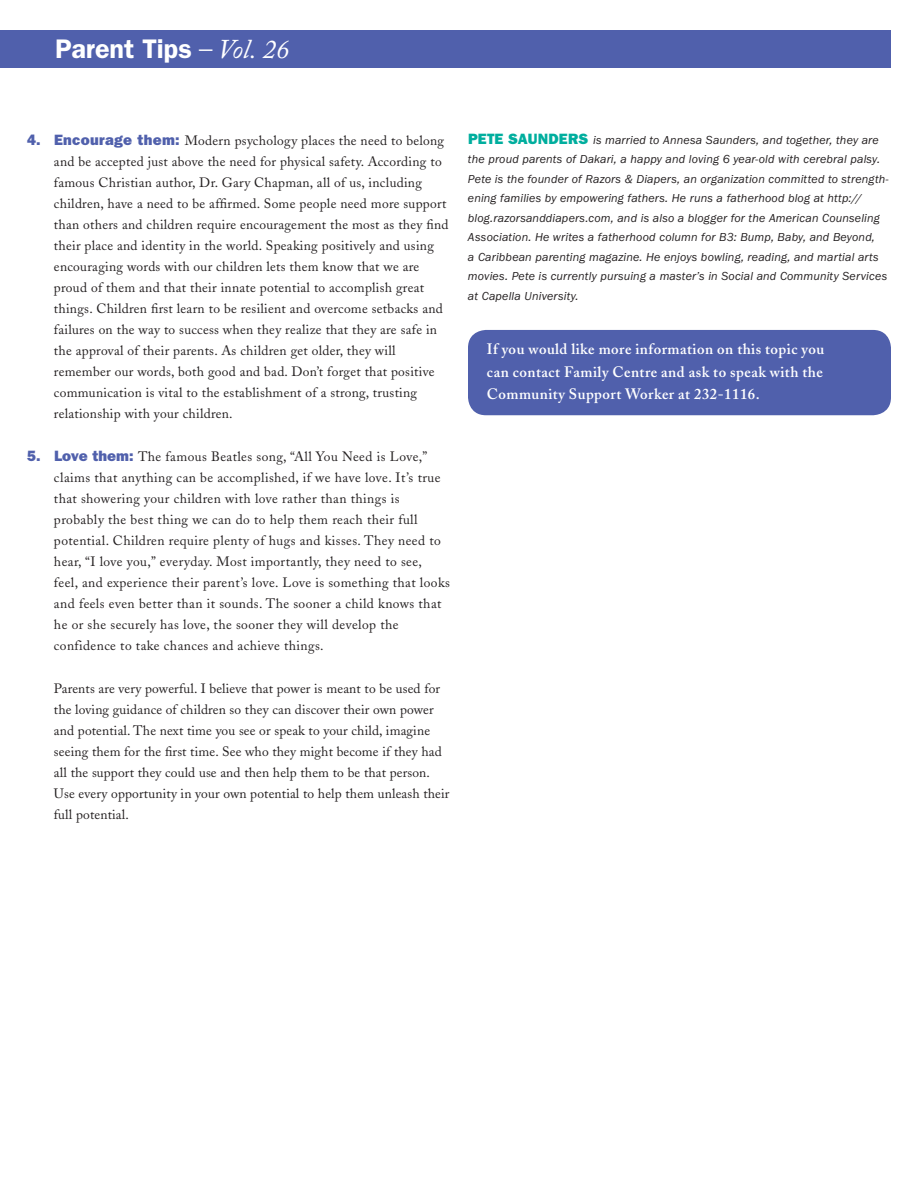
<style>
.page{position:relative;width:918px;height:1188px;background:#fff}
.page>*{position:absolute;margin:0;border:0;box-sizing:border-box;transform-origin:0 0}
.t1{font:600 27px "ITC Franklin Gothic Std";letter-spacing:-.005em;color:#fff}
.t2{font:600 15px/22.5px "Adobe Caslon";letter-spacing:.03em;color:#fff;text-align:justify}
.t3{font:13.5px/21px "Adobe Caslon";letter-spacing:.02em;color:#231f20}
.t4{font:italic 12px/19.5px "ITC Franklin Gothic Std";letter-spacing:.015em;color:#231f20}
.s1{font-family:"Adobe Caslon";font-weight:400;font-style:italic}
.s2{font-family:"ITC Franklin Gothic Std Hvy";font-size:15px;color:#5060ac}
.s3{font-family:"ITC Franklin Gothic Std Hvy";font-style:normal;font-size:15px;color:#00ae9e}
</style>
<div class="page">
<div style="left:0;top:30px;width:891px;height:37px;background:#5060ac"></div>
<div style="left:468px;top:330px;width:423px;height:85px;background:#5060ac;border-radius:18px"></div>
<h1 class="t1" style="left:55px;top:33px;width:236px">Parent Tips <span class="s1">– Vol. 26</span></h1>
<p class="t3" style="left:54px;top:131px;width:396px;text-indent:-27px"><span class="s2">4. Encourage them:</span> Modern psychology places the need to belong and be accepted just above the need for physical safety. According to famous Christian author, Dr. Gary Chapman, all of us, including children, have a need to be affirmed. Some people need more support than others and children require encouragement the most as they find their place and identity in the world. Speaking positively and using encouraging words with our children lets them know that we are proud of them and that their innate potential to accomplish great things. Children first learn to be resilient and overcome setbacks and failures on the way to success when they realize that they are safe in the approval of their parents. As children get older, they will remember our words, both good and bad. Don’t forget that positive communication is vital to the establishment of a strong, trusting relationship with your children.</p>
<p class="t3" style="left:54px;top:446px;width:397px;text-indent:-27px"><span class="s2">5. Love them:</span> The famous Beatles song, “All You Need is Love,” claims that anything can be accomplished, if we have love. It’s true that showering your children with love rather than things is probably the best thing we can do to help them reach their full potential. Children require plenty of hugs and kisses. They need to hear, “I love you,” everyday. Most importantly, they need to see,<br>feel, and experience their parent’s love. Love is something that looks and feels even better than it sounds. The sooner a child knows that he or she securely has love, the sooner they will develop the confidence to take chances and achieve things.</p>
<p class="t3" style="left:54px;top:678px;width:397px">Parents are very powerful. I believe that power is meant to be used for the loving guidance of children so they can discover their own power and potential. The next time you see or speak to your child, imagine seeing them for the first time. See who they might become if they had all the support they could use and then help them to be that person.<br>Use every opportunity in your own potential to help them unleash their full potential.</p>
<p class="t4" style="left:468px;top:130px;width:422px"><span class="s3">Pete Saunders</span> is married to Annesa Saunders, and together, they are the proud parents of Dakari, a happy and loving 6 year-old with cerebral palsy.<br>Pete is the founder of Razors &amp; Diapers, an organization committed to strength&shy;ening families by empowering fathers. He runs a fatherhood blog at http:// blog.razorsanddiapers.com, and is also a blogger for the American Counseling Association. He writes a fatherhood column for B3: Bump, Baby, and Beyond,<br>a Caribbean parenting magazine. He enjoys bowling, reading, and martial arts movies. Pete is currently pursuing a master’s in Social and Community Services at Capella University.</p>
<p class="t2" style="left:487px;top:338px;width:339px">If you would like more information on this topic you can contact Family Centre and ask to speak with the Community Support Worker at 232-1116.</p>
</div>
